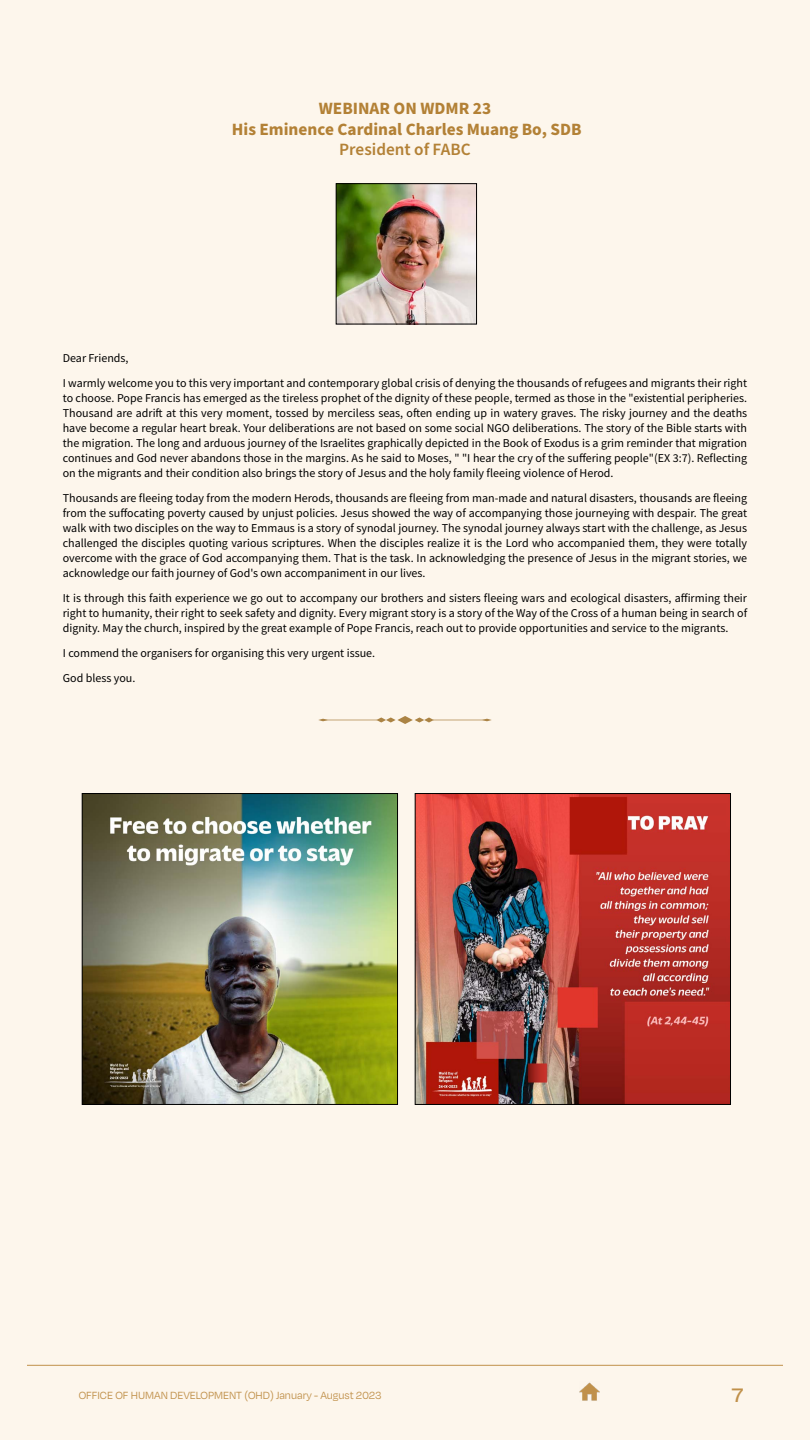
<style>
.page{position:relative;width:810px;height:1440px;background:#fdf6ec}
.page>*{position:absolute;margin:0;border:0;box-sizing:border-box;transform-origin:0 0}
.t1{font:500 22.5px "Degular Display";color:#b38136}
.t2{font:700 17.25px/20.2px "Source Sans Pro";color:#b38136;text-align:center}
.BODY_TEXT{font:12px/15px "Source Sans Pro";color:#000;text-align:justify}
.t3{font:12px "Degular";color:#b38136;scale:.95 1}
.s1{font-weight:600}
</style>
<div class="page">
<img style="left:338px;top:186px;width:137px;height:136px">
<div style="left:336px;top:184px;width:141px;height:140px;border:1px solid #000"></div>
<img style="left:84px;top:795px;width:312px;height:308px">
<div style="left:82px;top:793px;width:316px;height:312px;border:1px solid #000"></div>
<img style="left:417px;top:795px;width:312px;height:308px">
<div style="left:415px;top:793px;width:316px;height:312px;border:1px solid #000"></div>
<svg style="left:482px;top:719px;width:10px;height:2px"></svg>
<svg style="left:318px;top:719px;width:10px;height:2px"></svg>
<svg style="left:376px;top:716px;width:58px;height:8px"></svg>
<hr style="left:433px;top:720px;width:54px;height:1px;background:#ab8344">
<hr style="left:323px;top:720px;width:55px;height:1px;background:#ab8344">
<p class="t2" style="left:232px;top:99px;width:351px">WEBINAR ON WDMR 23<br>His Eminence Cardinal Charles Muang Bo, SDB<br><span class="s1">President of FABC</span></p>
<p class="BODY_TEXT" style="left:63px;top:350px;width:67px">Dear Friends,</p>
<p class="BODY_TEXT" style="left:63px;top:375px;width:686px">I warmly welcome you to this very important and contemporary global crisis of denying the thousands of refugees and migrants their right to choose. Pope Francis has emerged as the tireless prophet of the dignity of these people, termed as those in the "existential peripheries.<br>Thousand are adrift at this very moment, tossed by merciless seas, often ending up in watery graves. The risky journey and the deaths have become a regular heart break. Your deliberations are not based on some social NGO deliberations. The story of the Bible starts with the migration. The long and arduous journey of the Israelites graphically depicted in the Book of Exodus is a grim reminder that migration continues and God never abandons those in the margins. As he said to Moses, " "I hear the cry of the suffering people"(EX 3:7). Reflecting on the migrants and their condition also brings the story of Jesus and the holy family fleeing violence of Herod.</p>
<p class="BODY_TEXT" style="left:63px;top:490px;width:686px">Thousands are fleeing today from the modern Herods, thousands are fleeing from man-made and natural disasters, thousands are fleeing from the suffocating poverty caused by unjust policies. Jesus showed the way of accompanying those journeying with despair. The great walk with two disciples on the way to Emmaus is a story of synodal journey. The synodal journey always start with the challenge, as Jesus challenged the disciples quoting various scriptures. When the disciples realize it is the Lord who accompanied them, they were totally overcome with the grace of God accompanying them. That is the task. In acknowledging the presence of Jesus in the migrant stories, we acknowledge our faith journey of God's own accompaniment in our lives.</p>
<p class="BODY_TEXT" style="left:63px;top:591px;width:686px">It is through this faith experience we go out to accompany our brothers and sisters fleeing wars and ecological disasters, affirming their right to humanity, their right to seek safety and dignity. Every migrant story is a story of the Way of the Cross of a human being in search of dignity. May the church, inspired by the great example of Pope Francis, reach out to provide opportunities and service to the migrants.</p>
<p class="BODY_TEXT" style="left:63px;top:646px;width:314px">I commend the organisers for organising this very urgent issue.</p>
<p class="BODY_TEXT" style="left:63px;top:671px;width:74px">God bless you.</p>
<p class="t3" style="left:79px;top:1388px;width:320px">OFFICE OF HUMAN DEVELOPMENT (OHD) January - August 2023</p>
<h1 class="t1" style="left:732px;top:1382px;width:13px">7</h1>
</div>
